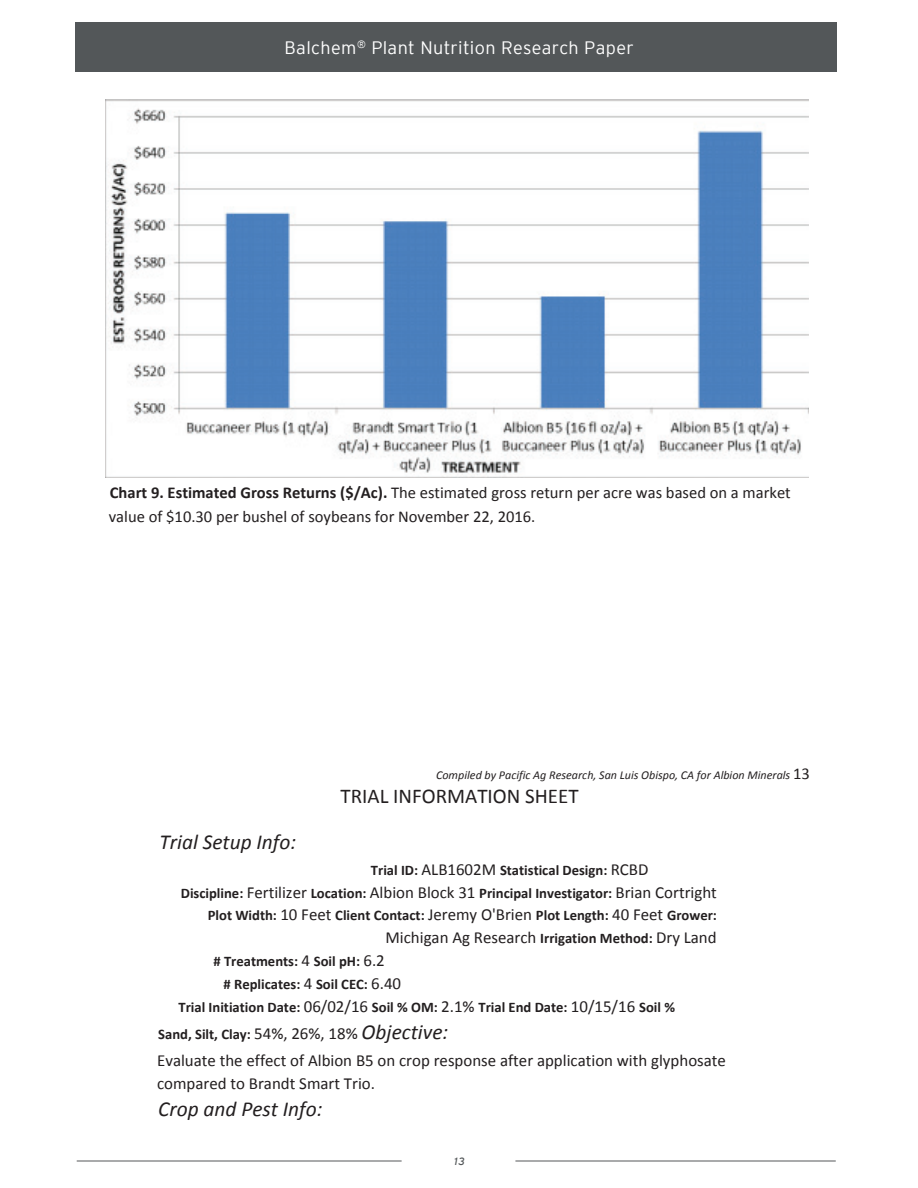
<style>
.page{position:relative;width:918px;height:1188px;background:#fff}
.page>*{position:absolute;margin:0;border:0;box-sizing:border-box;transform-origin:0 0}
.t1{font:italic 21.3px "Calibri";color:#231f20}
.t2{font:21px "Calibri";color:#231f20}
.t3{font:300 18px "Interstate";letter-spacing:.02em;color:#fff}
.t4{font:16.95px/22.5px "Calibri";color:#231f20}
.t5{font:16.5px/23.7px "Calibri";color:#231f20}
.t6{font:700 14.7px "Calibri";color:#231f20}
.t7{font:italic 12px "Calibri";color:#231f20}
.t8{font:italic 10.5px "Interstate";color:#535759}
.s1{font-weight:700}
.s2{font-style:normal;font-size:16.5px}
.s3{font-weight:400;font-size:16.95px}
.s4{font-weight:700;font-size:14.7px}
.s5{font-weight:400;font-style:italic;font-size:21.3px}
</style>
<div class="page">
<img style="left:105px;top:100px;width:704px;height:378px">
<div style="left:75px;top:22px;width:762px;height:50px;background:#535759"></div>
<hr style="left:515px;top:1161px;width:321px;height:1px;background:#555759">
<hr style="left:77px;top:1161px;width:325px;height:1px;background:#555759">
<p class="t3" style="left:284px;top:38px;width:351px">Balchem<sup>®</sup> Plant Nutrition Research Paper</p>
<p class="t5" style="left:109px;top:481px;width:684px"><span class="s1">Chart 9. Estimated Gross Returns ($/Ac).</span> The estimated gross return per acre was based on a market value of $10.30 per bushel of soybeans for November 22, 2016.</p>
<h1 class="t1" style="left:159px;top:831px;width:138px">Trial Setup Info:</h1>
<p class="t7" style="left:436px;top:769px;width:375px">Compiled by Pacific Ag Research, San Luis Obispo, CA for Albion Minerals <span class="s2">13</span></p>
<h2 class="t2" style="left:341px;top:785px;width:240px">TRIAL INFORMATION SHEET</h2>
<p class="t6" style="left:371px;top:862px;width:279px">Trial ID: <span class="s3">ALB1602M</span> Statistical Design: <span class="s3">RCBD</span></p>
<p class="t6" style="left:181px;top:885px;width:538px">Discipline: <span class="s3">Fertilizer</span> Location: <span class="s3">Albion Block 31</span> Principal Investigator: <span class="s3">Brian Cortright</span></p>
<p class="t6" style="left:208px;top:907px;width:511px">Plot Width: <span class="s3">10 Feet</span> Client Contact: <span class="s3">Jeremy O'Brien</span> Plot Length: <span class="s3">40 Feet</span> Grower:</p>
<p class="t4" style="left:386px;top:926px;width:333px">Michigan Ag Research <span class="s4">Irrigation Method:</span> Dry Land</p>
<p class="t6" style="left:213px;top:954px;width:173px"># Treatments: <span class="s3">4</span> Soil pH: <span class="s3">6.2</span></p>
<p class="t6" style="left:224px;top:976px;width:179px"># Replicates: <span class="s3">4</span> Soil CEC: <span class="s3">6.40</span></p>
<p class="t6" style="left:179px;top:1000px;width:498px">Trial Initiation Date: <span class="s3">06/02/16</span> Soil % OM: <span class="s3">2.1%</span> Trial End Date: <span class="s3">10/15/16</span> Soil %</p>
<p class="t6" style="left:158px;top:1027px;width:292px">Sand, Silt, Clay: <span class="s3">54%, 26%, 18%</span> <span class="s5">Objective:</span></p>
<p class="t4" style="left:157px;top:1050px;width:570px">Evaluate the effect of Albion B5 on crop response after application with glyphosate compared to Brandt Smart Trio.</p>
<h1 class="t1" style="left:158px;top:1098px;width:166px">Crop and Pest Info:</h1>
<p class="t8" style="left:454px;top:1155px;width:12px">13</p>
</div>
